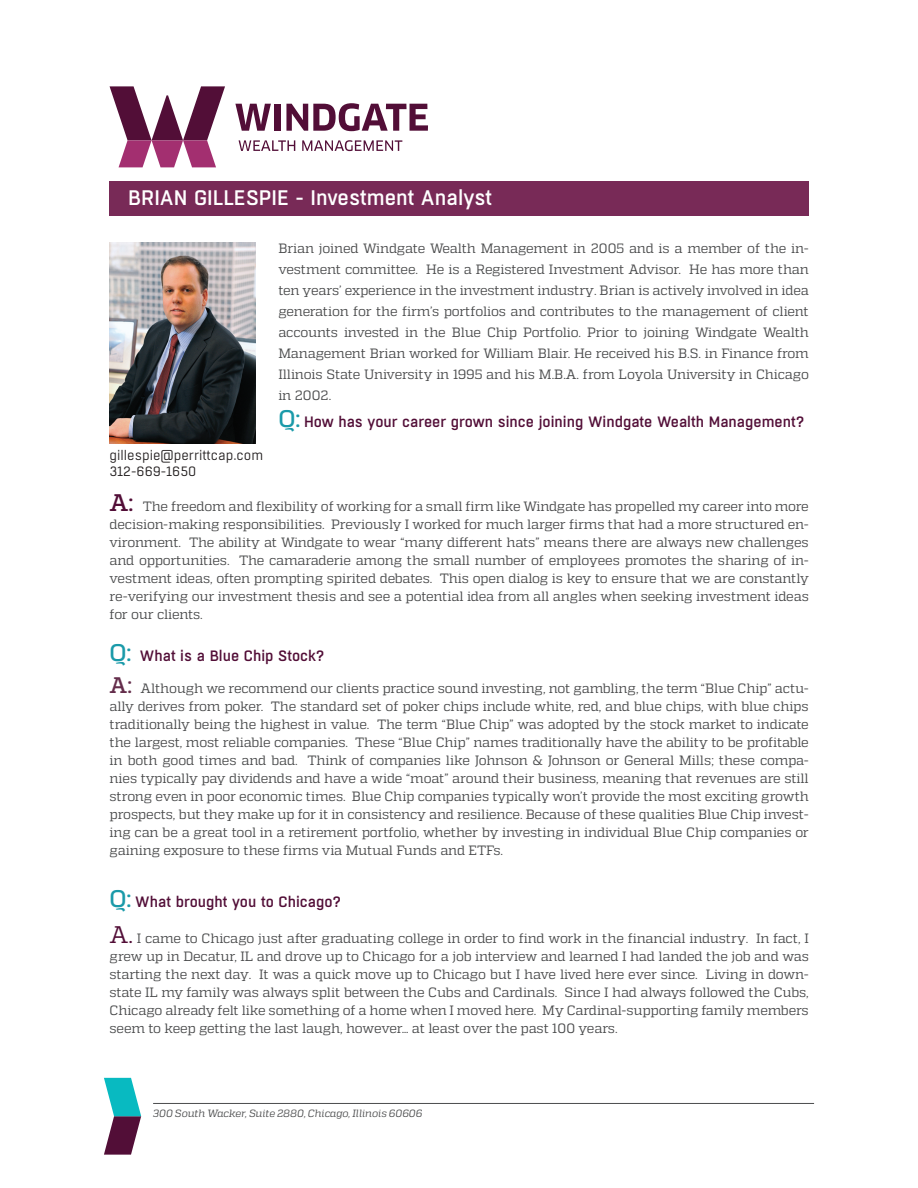
<style>
.page{position:relative;width:918px;height:1188px;background:#fff}
.page>*{position:absolute;margin:0;border:0;box-sizing:border-box;transform-origin:0 0}
.t1{font:500 21px "Boxed";color:#fff}
.t2{font:500 15px "Boxed";color:#520e37}
.t3{font:13.5px/18px "Quadon";letter-spacing:-.01em;color:#494a4b;text-align:justify}
.t4{font:13.5px/16.5px "Boxed";color:#231f20}
.t5{font:italic 10.5px "Quadon";letter-spacing:-.01em;color:#4b4c4d}
.s1{font-family:"Quadon";font-size:24px;color:#1a9aa9}
.s2{font-weight:500;font-size:24px;color:#520e37}
.s3{font-weight:500;font-size:22.5px;color:#642d4b}
.s4{font-size:24px;color:#520e37}
</style>
<div class="page">
<div style="left:110px;top:181px;width:699px;height:35px;background:#782a57"></div>
<hr style="left:153px;top:1103px;width:661px;height:1px;background:#4b4c4d">
<svg style="left:104px;top:1078px;width:37px;height:77px"></svg>
<svg style="left:110px;top:86px;width:115px;height:81px"></svg>
<svg style="left:235px;top:104px;width:36px;height:27px"></svg>
<div style="left:275px;top:104px;width:6px;height:27px;background:#520e37"></div>
<svg style="left:286px;top:103px;width:142px;height:28px"></svg>
<svg style="left:239px;top:140px;width:56px;height:11px"></svg>
<svg style="left:302px;top:140px;width:100px;height:11px"></svg>
<img style="left:110px;top:243px;width:145px;height:201px">
<h1 class="t1" style="left:128px;top:184px;width:365px">BRIAN GILLESPIE - Investment Analyst</h1>
<p class="t3" style="left:278px;top:238px;width:532px;line-height:21px">Brian joined Windgate Wealth Management in 2005 and is a member of the in&shy;vestment committee. He is a Registered Investment Advisor. He has more than ten years’ experience in the investment industry. Brian is actively involved in idea generation for the firm’s portfolios and contributes to the management of client accounts invested in the Blue Chip Portfolio. Prior to joining Windgate Wealth Management Brian worked for William Blair. He received his B.S. in Finance from Illinois State University in 1995 and his M.B.A. from Loyola University in Chicago in 2002.</p>
<p class="t4" style="left:110px;top:447px;width:155px">gillespie@perrittcap.com<br>312-669-1650</p>
<p class="t2" style="left:278px;top:412px;width:527px"><span class="s1">Q:</span> How has your career grown since joining Windgate Wealth Management?</p>
<p class="t3" style="left:110px;top:498px;width:701px"><span class="s2">A:</span> The freedom and flexibility of working for a small firm like Windgate has propelled my career into more decision-making responsibilities. Previously I worked for much larger firms that had a more structured en&shy;vironment. The ability at Windgate to wear “many different hats” means there are always new challenges and opportunities. The camaraderie among the small number of employees promotes the sharing of in&shy;vestment ideas, often prompting spirited debates. This open dialog is key to ensure that we are constantly re-verifying our investment thesis and see a potential idea from all angles when seeking investment ideas for our clients.</p>
<p class="t2" style="left:110px;top:647px;width:216px"><span class="s1">Q:</span> What is a Blue Chip Stock?</p>
<p class="t3" style="left:110px;top:679px;width:701px"><span class="s3">A:</span> Although we recommend our clients practice sound investing, not gambling, the term “Blue Chip” actu&shy;ally derives from poker. The standard set of poker chips include white, red, and blue chips, with blue chips traditionally being the highest in value. The term “Blue Chip” was adopted by the stock market to indicate the largest, most reliable companies. These “Blue Chip” names traditionally have the ability to be profitable in both good times and bad. Think of companies like Johnson &amp; Johnson or General Mills; these compa&shy;nies typically pay dividends and have a wide “moat” around their business, meaning that revenues are still strong even in poor economic times. Blue Chip companies typically won’t provide the most exciting growth prospects, but they make up for it in consistency and resilience. Because of these qualities Blue Chip invest&shy;ing can be a great tool in a retirement portfolio, whether by investing in individual Blue Chip companies or gaining exposure to these firms via Mutual Funds and ETFs.</p>
<p class="t2" style="left:110px;top:893px;width:233px"><span class="s1">Q:</span> What brought you to Chicago?</p>
<p class="t3" style="left:110px;top:930px;width:701px"><span class="s4">A.</span> I came to Chicago just after graduating college in order to find work in the financial industry. In fact, I grew up in Decatur, IL and drove up to Chicago for a job interview and learned I had landed the job and was starting the next day. It was a quick move up to Chicago but I have lived here ever since. Living in down&shy;state IL my family was always split between the Cubs and Cardinals. Since I had always followed the Cubs, Chicago already felt like something of a home when I moved here. My Cardinal-supporting family members seem to keep getting the last laugh, however… at least over the past 100 years.</p>
<p class="t5" style="left:153px;top:1108px;width:271px">300 South Wacker, Suite 2880, Chicago, Illinois 60606</p>
</div>
